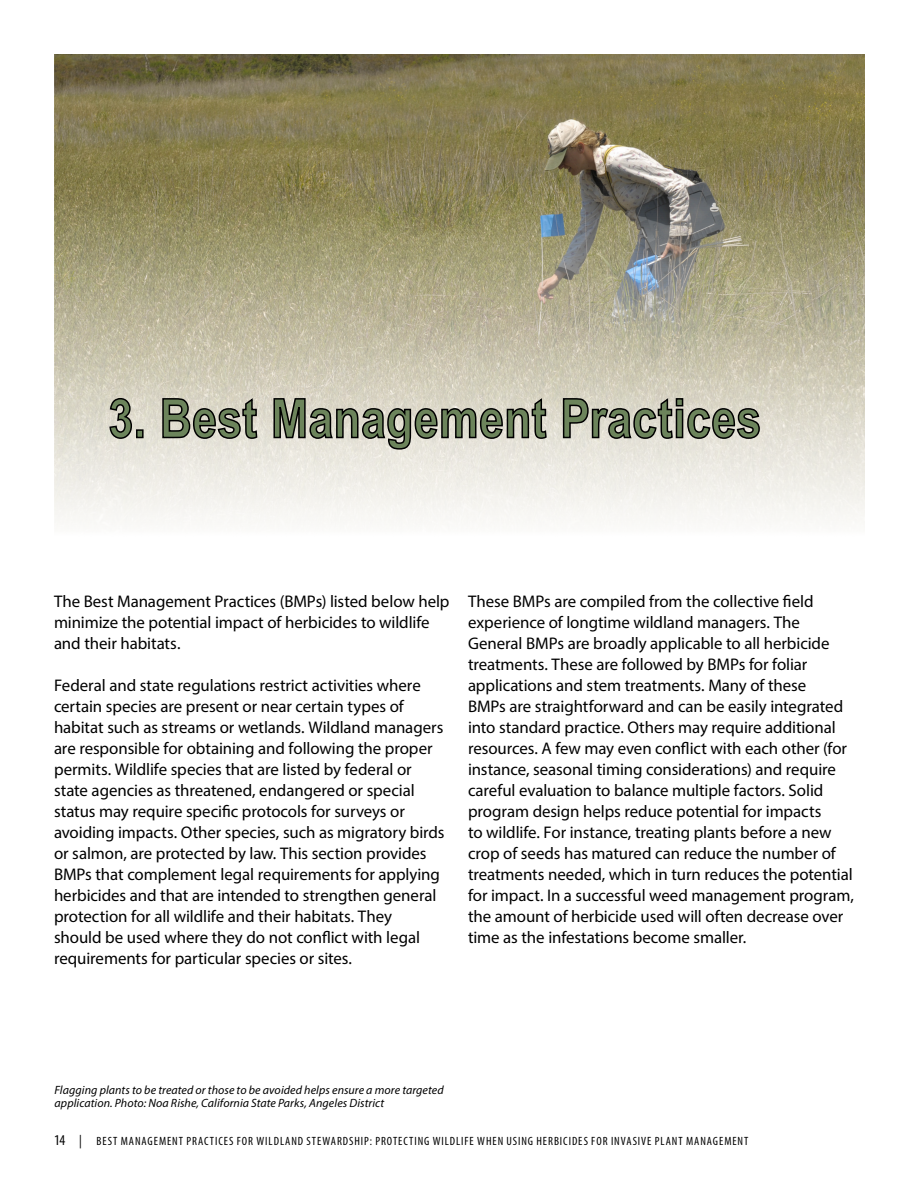
<style>
.page{position:relative;width:918px;height:1188px;background:#fff}
.page>*{position:absolute;margin:0;border:0;box-sizing:border-box;transform-origin:0 0}
.Sub1{font:700 54px "Arial Narrow";letter-spacing:.01em;color:#6c845b}
.t1{font:16.8px/21px "Myriad Pro";letter-spacing:-.005em;color:#000}
.t2{font:italic 12px/13.5px "Myriad Pro";letter-spacing:.005em;color:#000}
.t3{font:condensed 12px "Myriad Pro";letter-spacing:.08em;color:#000}
.s1{font-size:15px}
.s2{font-size:13.5px}
</style>
<div class="page">
<img style="left:55px;top:54px;width:810px;height:469px">
<svg style="left:109px;top:397px;width:24px;height:43px"></svg>
<div style="left:136px;top:429px;width:8px;height:9px;border:2px solid #000"></div>
<svg style="left:162px;top:397px;width:96px;height:43px;background:#aeaba0"></svg>
<svg style="left:273px;top:392px;width:275px;height:59px;background:#bdb9af"></svg>
<svg style="left:562px;top:397px;width:199px;height:43px;background:#b2afa5"></svg>
<p class="Sub1" style="left:109px;top:378px;width:654px">3. Best Management Practices</p>
<p class="t1" style="left:54px;top:590px;width:397px">The Best Management Practices (BMPs) listed below help minimize the potential impact of herbicides to wildlife and their habitats.</p>
<p class="t1" style="left:54px;top:674px;width:392px">Federal and state regulations restrict activities where certain species are present or near certain types of habitat such as streams or wetlands. Wildland managers are responsible for obtaining and following the proper permits. Wildlife species that are listed by federal or state agencies as threatened, endangered or special status may require specific protocols for surveys or avoiding impacts. Other species, such as migratory birds or salmon, are protected by law. This section provides BMPs that complement legal requirements for applying herbicides and that are intended to strengthen general protection for all wildlife and their habitats. They<br>should be used where they do not conflict with legal requirements for particular species or sites.</p>
<p class="t1" style="left:468px;top:590px;width:387px">These BMPs are compiled from the collective field experience of longtime wildland managers. The General BMPs are broadly applicable to all herbicide treatments. These are followed by BMPs for foliar applications and stem treatments. Many of these<br>BMPs are straightforward and can be easily integrated into standard practice. Others may require additional resources. A few may even conflict with each other (for instance, seasonal timing considerations) and require careful evaluation to balance multiple factors. Solid program design helps reduce potential for impacts<br>to wildlife. For instance, treating plants before a new crop of seeds has matured can reduce the number of treatments needed, which in turn reduces the potential for impact. In a successful weed management program, the amount of herbicide used will often decrease over time as the infestations become smaller.</p>
<p class="t2" style="left:55px;top:1083px;width:391px">Flagging plants to be treated or those to be avoided helps ensure a more targeted application. Photo: Noa Rishe, California State Parks, Angeles District</p>
<p class="t3" style="left:54px;top:1134px;width:696px"><span class="s1">14</span> <span class="s2">|</span> BEST MANAGEMENT PRACTICES FOR WILDLAND STEWARDSHIP: PROTECTING WILDLIFE WHEN USING HERBICIDES FOR INVASIVE PLANT MANAGEMENT</p>
</div>
